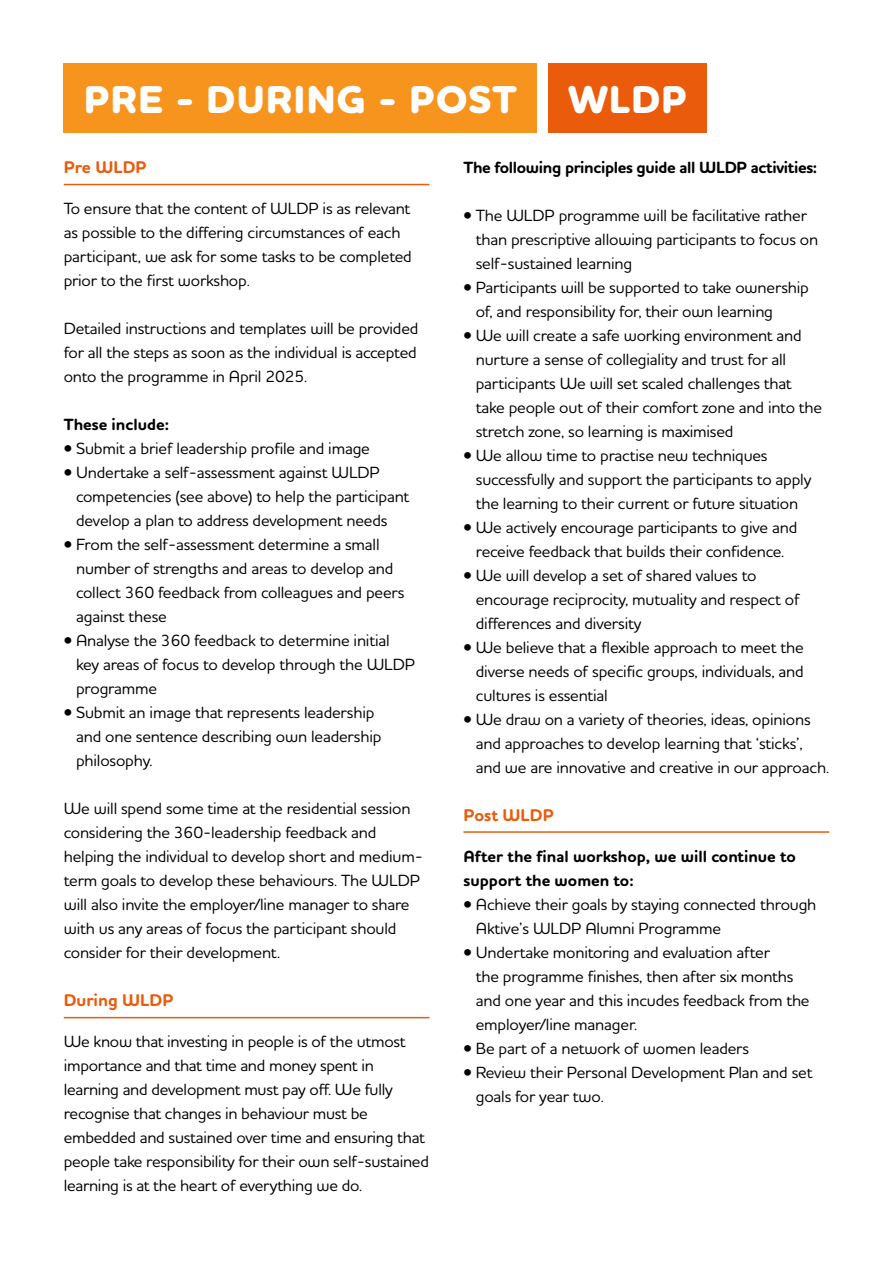
<style>
.page{position:relative;width:893px;height:1263px;background:#fff}
.page>*{position:absolute;margin:0;border:0;box-sizing:border-box;transform-origin:0 0}
.t1{font:800 39.45px "Houschka Rounded";letter-spacing:.02em;color:#fff}
.t2{font:700 17.25px "Houschka Rounded";color:#ea5b0b}
.t3{font:500 16.5px/24px "Houschka Rounded";letter-spacing:-.01em;color:#000}
.t4{font:700 16.5px/24px "Houschka Rounded";color:#000}
.t5{font:700 16.5px "Houschka Rounded";letter-spacing:-.02em;color:#000}
</style>
<div class="page">
<hr style="left:64px;top:184px;width:365px;height:1px;background:#ea5b0b">
<hr style="left:64px;top:1017px;width:365px;height:1px;background:#ea5b0b">
<hr style="left:463px;top:831px;width:366px;height:2px;background:#ea5b0b">
<div style="left:64px;top:64px;width:473px;height:69px;background:#f7941e"></div>
<div style="left:549px;top:64px;width:158px;height:69px;background:#ea5b0b"></div>
<h1 class="t1" style="left:84px;top:75px;width:435px">PRE - DURING - POST</h1>
<h1 class="t1" style="left:568px;top:75px;width:120px">WLDP</h1>
<p class="t2" style="left:64px;top:156px;width:84px">Pre WLDP</p>
<p class="t3" style="left:64px;top:196px;width:350px">To ensure that the content of WLDP is as relevant as possible to the differing circumstances of each participant, we ask for some tasks to be completed prior to the first workshop.</p>
<p class="t3" style="left:64px;top:316px;width:356px;text-align:justify">Detailed instructions and templates will be provided for all the steps as soon as the individual is accepted onto the programme in April 2025.</p>
<p class="t4" style="left:64px;top:413px;width:107px">These include:</p>
<p class="t3" style="left:64px;top:436px;width:308px">• Submit a brief leadership profile and image</p>
<p class="t3" style="left:76px;top:460px;width:335px;text-indent:-12px">• Undertake a self-assessment against WLDP competencies (see above) to help the participant develop a plan to address development needs</p>
<p class="t3" style="left:76px;top:532px;width:330px;text-indent:-12px">• From the self-assessment determine a small number of strengths and areas to develop and collect 360 feedback from colleagues and peers against these</p>
<p class="t3" style="left:76px;top:628px;width:341px;text-indent:-12px">• Analyse the 360 feedback to determine initial key areas of focus to develop through the WLDP programme</p>
<p class="t3" style="left:76px;top:700px;width:307px;text-indent:-12px">• Submit an image that represents leadership and one sentence describing own leadership philosophy.</p>
<p class="t3" style="left:64px;top:796px;width:361px">We will spend some time at the residential session considering the 360-leadership feedback and helping the individual to develop short and medium&shy;term goals to develop these behaviours. The WLDP will also invite the employer/line manager to share with us any areas of focus the participant should consider for their development.</p>
<p class="t2" style="left:64px;top:989px;width:111px">During WLDP</p>
<p class="t3" style="left:64px;top:1029px;width:367px">We know that investing in people is of the utmost importance and that time and money spent in learning and development must pay off. We fully recognise that changes in behaviour must be embedded and sustained over time and ensuring that people take responsibility for their own self-sustained learning is at the heart of everything we do.</p>
<p class="t5" style="left:463px;top:156px;width:355px">The following principles guide all WLDP activities:</p>
<p class="t3" style="left:476px;top:202px;width:344px;text-indent:-12px">• The WLDP programme will be facilitative rather than prescriptive allowing participants to focus on self-sustained learning</p>
<p class="t3" style="left:476px;top:274px;width:335px;text-indent:-12px">• Participants will be supported to take ownership of, and responsibility for, their own learning</p>
<p class="t3" style="left:476px;top:322px;width:348px;text-indent:-12px">• We will create a safe working environment and nurture a sense of collegiality and trust for all participants We will set scaled challenges that take people out of their comfort zone and into the stretch zone, so learning is maximised</p>
<p class="t3" style="left:476px;top:442px;width:337px;text-indent:-12px">• We allow time to practise new techniques successfully and support the participants to apply the learning to their current or future situation</p>
<p class="t3" style="left:463px;top:515px;width:335px;text-align:center">• We actively encourage participants to give and receive feedback that builds their confidence.</p>
<p class="t3" style="left:476px;top:563px;width:325px;text-indent:-12px">• We will develop a set of shared values to encourage reciprocity, mutuality and respect of differences and diversity</p>
<p class="t3" style="left:476px;top:635px;width:329px;text-align:justify;text-indent:-12px">• We believe that a flexible approach to meet the diverse needs of specific groups, individuals, and cultures is essential</p>
<p class="t3" style="left:476px;top:707px;width:355px;text-indent:-12px">• We draw on a variety of theories, ideas, opinions and approaches to develop learning that ‘sticks’, and we are innovative and creative in our approach.</p>
<p class="t2" style="left:463px;top:804px;width:92px">Post WLDP</p>
<p class="t4" style="left:463px;top:844px;width:334px">After the final workshop, we will continue to support the women to:</p>
<p class="t3" style="left:476px;top:891px;width:342px;text-indent:-12px">• Achieve their goals by staying connected through<br>Aktive’s WLDP Alumni Programme</p>
<p class="t3" style="left:476px;top:939px;width:335px;text-indent:-12px">• Undertake monitoring and evaluation after<br>the programme finishes, then after six months and one year and this incudes feedback from the employer/line manager.</p>
<p class="t3" style="left:463px;top:1035px;width:287px">• Be part of a network of women leaders</p>
<p class="t3" style="left:476px;top:1059px;width:338px;text-indent:-12px">• Review their Personal Development Plan and set goals for year two.</p>
</div>
